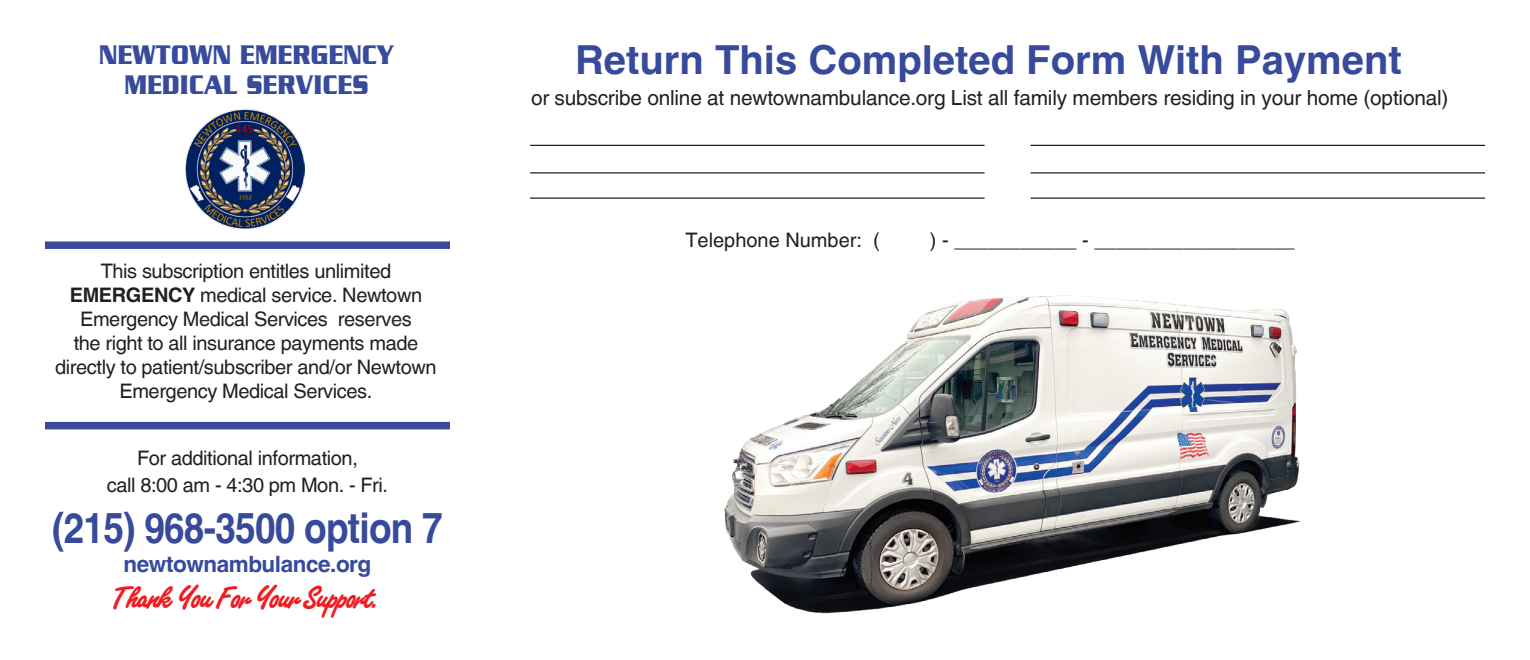
<style>
.page{position:relative;width:1530px;height:660px;background:#fff}
.page>*{position:absolute;margin:0;border:0;box-sizing:border-box;transform-origin:0 0}
.t1{font:700 42.5px "Helvetica LT Std";letter-spacing:-.02em;color:#374a9c;scale:.87 1}
.t2{font:700 40px "Helvetica LT Std";color:#374a9c}
.t3{font:35px "Freestyle Script Bold Let Plain";letter-spacing:-.02em;color:#ee1d23}
.t4{font:italic 700 29px/30.5px "Serpentine";letter-spacing:.015em;color:#374a9c;text-align:center;scale:.79 1}
.t5{font:700 22.5px "Helvetica LT Std";letter-spacing:-.02em;color:#374a9c}
.t6{font:20.75px "Helvetica LT Std";letter-spacing:-.01em;color:#231f20}
.t7{font:20px/24px "Helvetica LT Std";letter-spacing:-.02em;color:#231f20;text-align:center}
.t8{font:20px "Helvetica LT Std";color:#231f20}
.s1{font-weight:700}
</style>
<div class="page">
<div style="left:45px;top:241px;width:405px;height:8px;background:#374a9c"></div>
<div style="left:45px;top:422px;width:405px;height:7px;background:#374a9c"></div>
<hr style="left:530px;top:145px;width:455px;height:1px;background:#231f20">
<hr style="left:530px;top:172px;width:455px;height:1px;background:#231f20">
<hr style="left:530px;top:197px;width:455px;height:2px;background:#231f20">
<hr style="left:1031px;top:145px;width:454px;height:1px;background:#231f20">
<hr style="left:1031px;top:172px;width:454px;height:1px;background:#231f20">
<hr style="left:1031px;top:197px;width:454px;height:2px;background:#231f20">
<img style="left:186px;top:109px;width:119px;height:119px">
<img style="left:724px;top:295px;width:577px;height:319px">
<p class="t4" style="left:99px;top:39px;width:375px">NEWTOWN EMERGENCY<br>MEDICAL SERVICES</p>
<p class="t7" style="left:101px;top:259px;width:292px">This subscription entitles unlimited</p>
<p class="t7" style="left:70px;top:283px;width:354px"><span class="s1">EMERGENCY</span> medical service. Newtown</p>
<p class="t7" style="left:55px;top:307px;width:383px">Emergency Medical Services reserves<br>the right to all insurance payments made directly to patient/subscriber and/or Newtown Emergency Medical Services.</p>
<p class="t7" style="left:107px;top:444px;width:283px;line-height:27px">For additional information,<br>call 8:00 am - 4:30 pm Mon. - Fri.</p>
<p class="t1" style="left:52px;top:502px;width:450px">(215) 968-3500 option 7</p>
<p class="t5" style="left:124px;top:550px;width:249px">newtownambulance.org</p>
<p class="t3" style="left:113px;top:578px;width:271px">Thank You For Your Support.</p>
<p class="t2" style="left:575px;top:35px;width:828px">Return This Completed Form With Payment</p>
<p class="t6" style="left:531px;top:86px;width:919px">or subscribe online at newtownambulance.org List all family members residing in your home (optional)</p>
<p class="t8" style="left:685px;top:228px;width:196px">Telephone Number: (</p>
<p class="t7" style="left:930px;top:227px;width:366px">) - ___________ - __________________</p>
</div>
